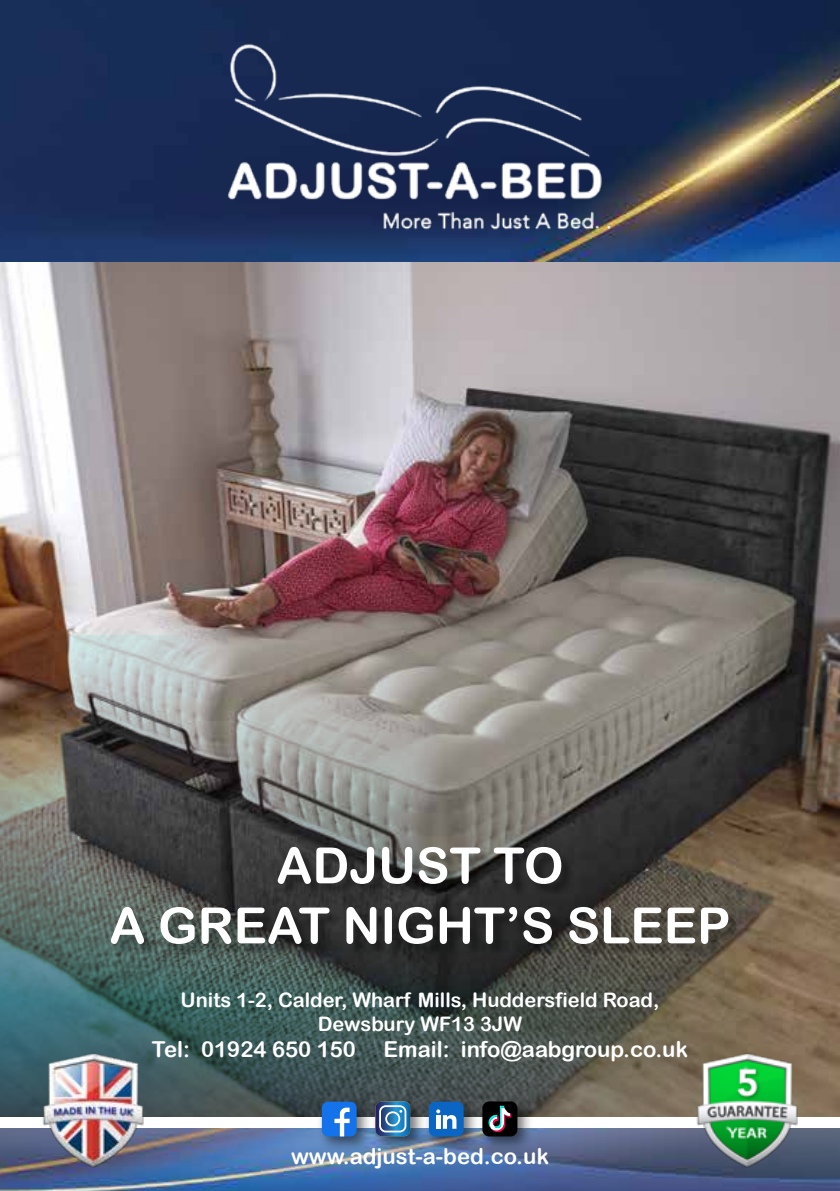
<style>
.page{position:relative;width:840px;height:1191px;background:#fff}
.page>*{position:absolute;margin:0;border:0;box-sizing:border-box;transform-origin:0 0}
.t1{font:50px/60px "Arial Rounded MT Bold";color:#fff;text-align:center}
.t2{font:22px "Arial Rounded MT Bold";color:#fff}
.t3{font:20px/24px "Arial Rounded MT Bold";color:#fff;text-align:center}
</style>
<div class="page">
<img style="left:0;top:0;width:839px;height:263px">
<img style="left:0;top:1128px;width:839px;height:63px">
<img style="left:16px;top:1128px;width:154px;height:44px">
<img style="left:669px;top:1128px;width:154px;height:44px">
<img style="left:0;top:263px;width:839px;height:372px">
<img style="left:0;top:635px;width:839px;height:482px">
<img style="left:42px;top:1117px;width:756px;height:11px">
<img style="left:201px;top:23px;width:437px;height:250px">
<div style="left:113px;top:849px;width:628px;height:109px;background:#000;opacity:.36"></div>
<div style="left:316px;top:1096px;width:57px;height:57px;background:#000;opacity:.54"></div>
<div style="left:370px;top:1096px;width:57px;height:57px;background:#000;opacity:.54"></div>
<div style="left:423px;top:1096px;width:57px;height:57px;background:#000;opacity:.54"></div>
<div style="left:477px;top:1096px;width:56px;height:57px;background:#000;opacity:.54"></div>
<svg style="left:233px;top:1069px;width:373px;height:67px"></svg>
<h1 class="t1" style="left:109px;top:835px;width:622px">ADJUST TO<br>A GREAT NIGHT’S SLEEP</h1>
<p class="t3" style="left:180px;top:987px;width:480px">Units 1-2, Calder, Wharf Mills, Huddersfield Road,<br>Dewsbury WF13 3JW</p>
<p class="t2" style="left:152px;top:1036px;width:206px">Tel: 01924 650 150</p>
<p class="t2" style="left:383px;top:1036px;width:306px">Email: info@aabgroup.co.uk</p>
<p class="t2" style="left:291px;top:1143px;width:259px">www.adjust-a-bed.co.uk</p>
</div>
